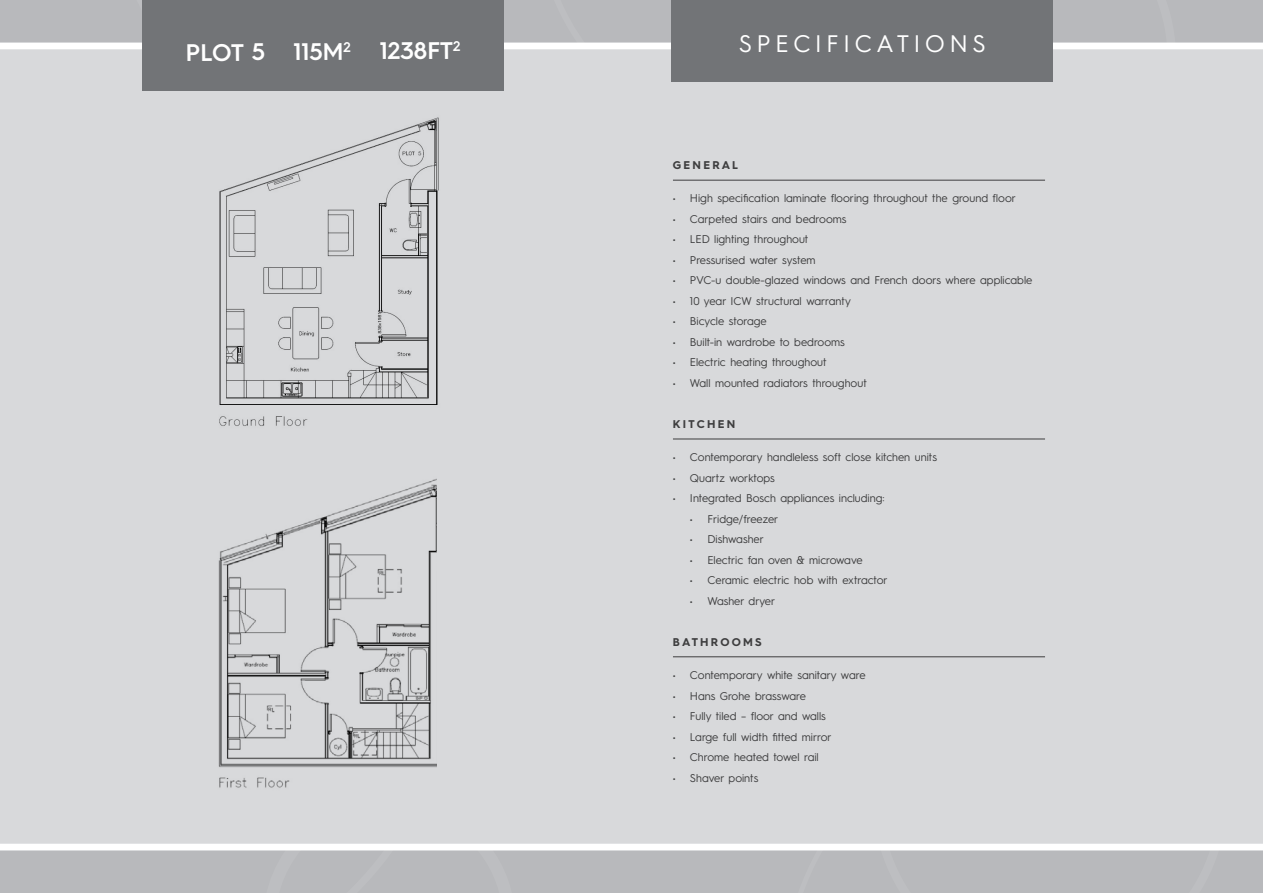
<style>
.page{position:relative;width:1263px;height:893px;background:#b8b9bc}
.page>*{position:absolute;margin:0;border:0;box-sizing:border-box;transform-origin:0 0}
.t1{font:600 24px "Hurme Geometric Sans 3";letter-spacing:-.01em;color:#fff}
.t2{font:24px "Hurme Geometric Sans 3";letter-spacing:.2em;color:#fff}
.t3{font:11.25px "Hurme Geometric Sans 3";color:#3e3e3f}
.t4{font:700 11.25px "Hurme Geometric Sans 3";letter-spacing:.2em;color:#3e3e3f}
</style>
<div class="page">
<div style="left:0;top:850px;width:454px;height:43px;background:#b8b9bc"></div>
<div style="left:0;top:43px;width:1263px;height:807px;background:#d8d9db"></div>
<div style="left:671px;top:0;width:381px;height:82px;background:#727477"></div>
<hr style="left:673px;top:180px;width:372px;height:1px;background:#3e3e3f">
<hr style="left:673px;top:439px;width:372px;height:1px;background:#3e3e3f">
<hr style="left:673px;top:656px;width:372px;height:1px;background:#3e3e3f">
<div style="left:142px;top:0;width:362px;height:90px;background:#727477"></div>
<img style="left:193px;top:90px;width:268px;height:362px">
<img style="left:211px;top:465px;width:226px;height:349px">
<p class="t1" style="left:186px;top:35px;width:276px">PLOT 5 115M<sup>2</sup> 1238FT<sup>2</sup></p>
<p class="t2" style="left:739px;top:27px;width:248px">SPECIFICATIONS</p>
<p class="t4" style="left:673px;top:157px;width:67px">GENERAL</p>
<p class="t3" style="left:673px;top:191px;width:344px">• High specification laminate flooring throughout the ground floor</p>
<p class="t3" style="left:673px;top:211px;width:175px">• Carpeted stairs and bedrooms</p>
<p class="t3" style="left:673px;top:232px;width:137px">• LED lighting throughout</p>
<p class="t3" style="left:673px;top:252px;width:144px">• Pressurised water system</p>
<p class="t3" style="left:673px;top:273px;width:361px">• PVC-u double-glazed windows and French doors where applicable</p>
<p class="t3" style="left:673px;top:293px;width:179px">• 10 year ICW structural warranty</p>
<p class="t3" style="left:673px;top:314px;width:95px">• Bicycle storage</p>
<p class="t3" style="left:673px;top:334px;width:173px">• Built-in wardrobe to bedrooms</p>
<p class="t3" style="left:673px;top:355px;width:155px">• Electric heating throughout</p>
<p class="t3" style="left:673px;top:375px;width:195px">• Wall mounted radiators throughout</p>
<p class="t4" style="left:673px;top:416px;width:64px">KITCHEN</p>
<p class="t3" style="left:673px;top:449px;width:266px">• Contemporary handleless soft close kitchen units</p>
<p class="t3" style="left:673px;top:470px;width:103px">• Quartz worktops</p>
<p class="t3" style="left:673px;top:490px;width:213px">• Integrated Bosch appliances including:</p>
<p class="t3" style="left:690px;top:511px;width:90px">• Fridge/freezer</p>
<p class="t3" style="left:690px;top:531px;width:75px">• Dishwasher</p>
<p class="t3" style="left:690px;top:552px;width:174px">• Electric fan oven &amp; microwave</p>
<p class="t3" style="left:690px;top:572px;width:199px">• Ceramic electric hob with extractor</p>
<p class="t3" style="left:690px;top:593px;width:87px">• Washer dryer</p>
<p class="t4" style="left:673px;top:634px;width:90px">BATHROOMS</p>
<p class="t3" style="left:673px;top:667px;width:194px">• Contemporary white sanitary ware</p>
<p class="t3" style="left:673px;top:688px;width:134px">• Hans Grohe brassware</p>
<p class="t3" style="left:673px;top:708px;width:154px">• Fully tiled – floor and walls</p>
<p class="t3" style="left:673px;top:729px;width:160px">• Large full width fitted mirror</p>
<p class="t3" style="left:673px;top:749px;width:147px">• Chrome heated towel rail</p>
<p class="t3" style="left:673px;top:770px;width:87px">• Shaver points</p>
</div>
